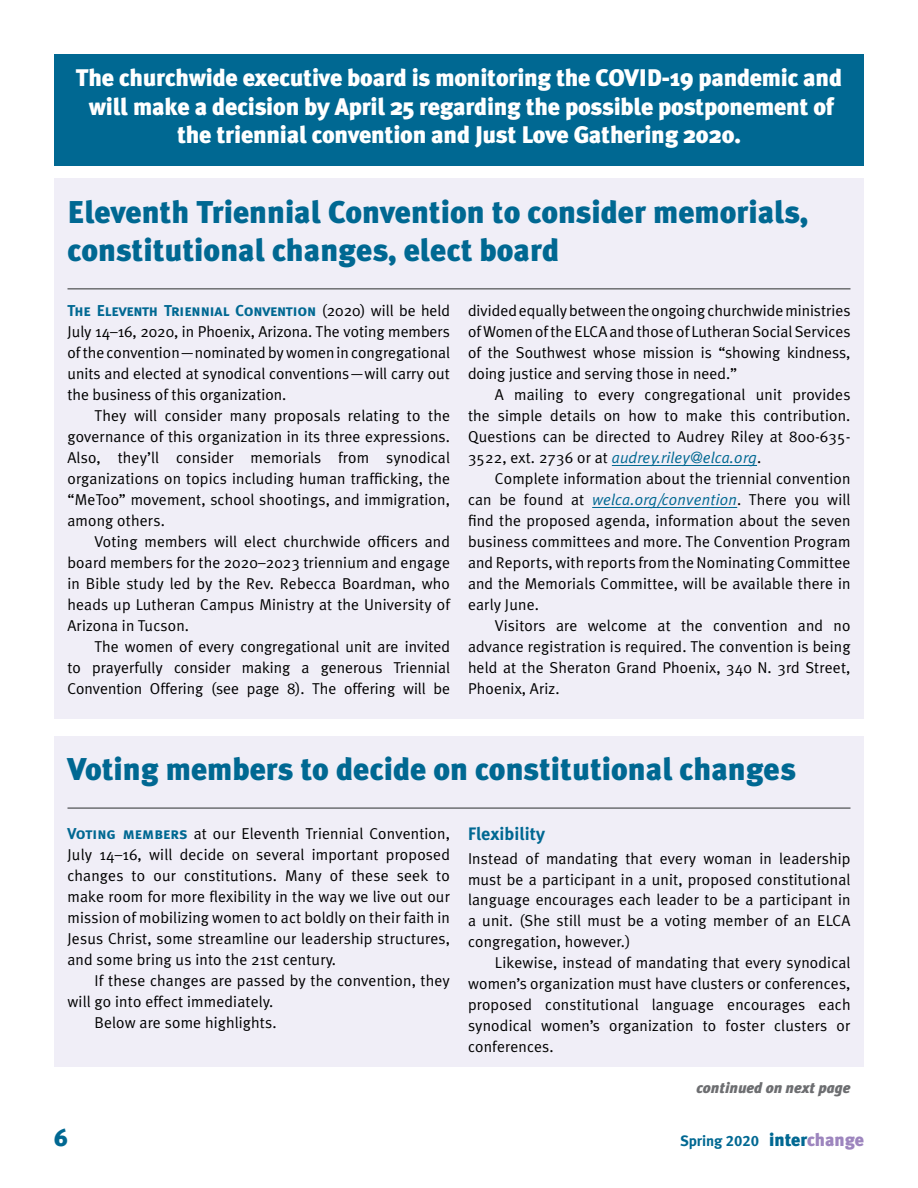
<style>
.page{position:relative;width:918px;height:1188px;background:#fff}
.page>*{position:absolute;margin:0;border:0;box-sizing:border-box;transform-origin:0 0}
.t1{font:900 31.5px/37.8px "Meta Plus";color:#006892}
.t2{font:900 24px/28.8px "Meta Plus";letter-spacing:-.01em;color:#fff;text-align:center}
.t3{font:900 24px "Meta Plus";color:#006892}
.t4{font:18px "Meta Bold LF";letter-spacing:.005em;color:#006892}
.t5{font:15.75px/21px "Meta Plus Normal";letter-spacing:.01em;color:#000;text-align:justify}
.t6{font:15.75px "Meta Bold LF Caps";color:#006892}
.t7{font:15px "Meta Bold LF";letter-spacing:-.005em;color:#006892}
.t8{font:italic 900 15px "Meta Plus";color:#6d6e71}
.s1{font-family:"Meta Plus Normal";color:#000}
.s2{font-style:italic;color:#006892}
.s3{font-family:"Meta Bold LF Caps";color:#006892}
.s4{font-family:"Meta Plus";font-weight:900;font-size:18px}
.s5{font-family:"Meta Plus";font-weight:900;font-size:18px;color:#9d85be}
</style>
<div class="page">
<div style="left:54px;top:178px;width:810px;height:126px;background:#f0eef7"></div>
<hr style="left:68px;top:288px;width:782px;height:2px;background:#6d6e71">
<div style="left:54px;top:736px;width:810px;height:96px;background:#f0eef7"></div>
<hr style="left:68px;top:807px;width:782px;height:2px;background:#6d6e71">
<div style="left:54px;top:290px;width:810px;height:428px;background:#f0eef7"></div>
<hr style="left:612px;top:465px;width:145px;height:1px;background:#006892">
<hr style="left:592px;top:507px;width:145px;height:1px;background:#006892">
<div style="left:54px;top:813px;width:810px;height:254px;background:#f0eef7"></div>
<div style="left:54px;top:54px;width:810px;height:111px;background:#006892"></div>
<h2 class="t2" style="left:76px;top:63px;width:768px">The churchwide executive board is monitoring the COVID-19 pandemic and will make a decision by April 25 regarding the possible postponement of the triennial convention and Just Love Gathering 2020.</h2>
<h1 class="t1" style="left:68px;top:193px;width:742px">Eleventh Triennial Convention to consider memorials, constitutional changes, elect board</h1>
<p class="t6" style="left:68px;top:301px;width:384px">The Eleventh Triennial Convention <span class="s1">(2020) will be held</span></p>
<p class="t5" style="left:68px;top:321px;width:384px">July 14–16, 2020, in Phoenix, Arizona. The voting members of the convention—nominated by women in congregational units and elected at synodical conventions—will carry out the business of this organization.</p>
<p class="t5" style="left:68px;top:405px;width:384px;text-indent:27px">They will consider many proposals relating to the governance of this organization in its three expressions.<br>Also, they’ll consider memorials from synodical organizations on topics including human trafficking, the “MeToo” movement, school shootings, and immigration, among others.</p>
<p class="t5" style="left:68px;top:531px;width:384px;text-indent:27px">Voting members will elect churchwide officers and board members for the 2020–2023 triennium and engage in Bible study led by the Rev. Rebecca Boardman, who heads up Lutheran Campus Ministry at the University of Arizona in Tucson.</p>
<p class="t5" style="left:68px;top:636px;width:384px;text-indent:27px">The women of every congregational unit are invited to prayerfully consider making a generous Triennial Convention Offering (see page 8). The offering will be</p>
<p class="t5" style="left:468px;top:300px;width:384px">divided equally between the ongoing churchwide ministries of Women of the ELCA and those of Lutheran Social Services of the Southwest whose mission is “showing kindness, doing justice and serving those in need.”</p>
<p class="t5" style="left:468px;top:384px;width:384px;text-indent:27px">A mailing to every congregational unit provides the simple details on how to make this contribution.<br>Questions can be directed to Audrey Riley at 800-635- 3522, ext. 2736 or at <span class="s2">audrey.riley@elca.org</span>.</p>
<p class="t5" style="left:468px;top:468px;width:384px;text-indent:27px">Complete information about the triennial convention can be found at <span class="s2">welca.org/convention</span>. There you will find the proposed agenda, information about the seven business committees and more. The Convention Program and Reports, with reports from the Nominating Committee and the Memorials Committee, will be available there in early June.</p>
<p class="t5" style="left:468px;top:615px;width:384px;text-indent:27px">Visitors are welcome at the convention and no advance registration is required. The convention is being held at the Sheraton Grand Phoenix, 340 N. 3rd Street, Phoenix, Ariz.</p>
<h1 class="t1" style="left:68px;top:750px;width:730px">Voting members to decide on constitutional changes</h1>
<p class="t5" style="left:68px;top:823px;width:384px"><span class="s3">Voting members</span> at our Eleventh Triennial Convention, July 14–16, will decide on several important proposed changes to our constitutions. Many of these seek to make room for more flexibility in the way we live out our mission of mobilizing women to act boldly on their faith in Jesus Christ, some streamline our leadership structures, and some bring us into the 21st century.</p>
<p class="t5" style="left:94px;top:970px;width:357px">If these changes are passed by the convention, they</p>
<p class="t5" style="left:68px;top:991px;width:207px">will go into effect immediately.</p>
<p class="t5" style="left:94px;top:1012px;width:184px">Below are some highlights.</p>
<p class="t4" style="left:468px;top:823px;width:79px">Flexibility</p>
<p class="t5" style="left:468px;top:847px;width:384px">Instead of mandating that every woman in leadership must be a participant in a unit, proposed constitutional language encourages each leader to be a participant in a unit. (She still must be a voting member of an ELCA congregation, however.)</p>
<p class="t5" style="left:468px;top:952px;width:384px;text-indent:27px">Likewise, instead of mandating that every synodical women’s organization must have clusters or conferences, proposed constitutional language encourages each synodical women’s organization to foster clusters or conferences.</p>
<p class="t8" style="left:696px;top:1079px;width:156px">continued on next page</p>
<h2 class="t3" style="left:54px;top:1123px;width:15px">6</h2>
<p class="t7" style="left:680px;top:1132px;width:185px">Spring 2020 <span class="s4">inter</span><span class="s5">change</span></p>
</div>
